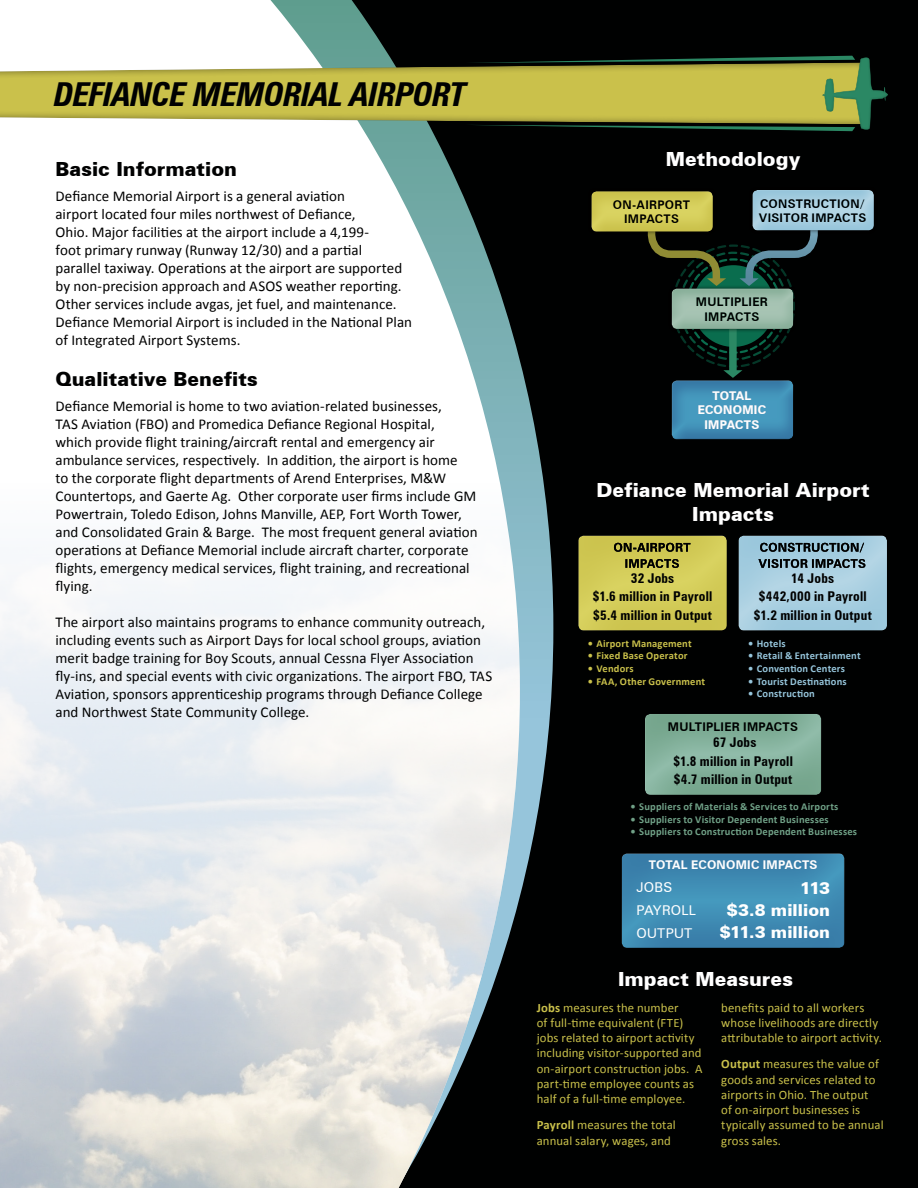
<style>
.page{position:relative;width:918px;height:1188px;background:#000101}
.page>*{position:absolute;margin:0;border:0;box-sizing:border-box;transform-origin:0 0}
.t1{font:italic 700 condensed 33px "Zurich BT";letter-spacing:-.02em;color:#000101}
.t2{font:900 19.5px/23.4px "Zurich BT";color:#fff;text-align:center}
.t3{font:900 19.5px "Zurich BT";color:#000101}
.t4{font:900 16.5px/21.9px "Zurich BT";letter-spacing:.005em;color:#fff;text-align:right}
.t5{font:15px/18px "Calibri";letter-spacing:.005em;color:#000101}
.t6{font:700 condensed 13.5px/18.3px "Zurich BT";letter-spacing:.015em;color:#000101;text-align:center}
.t7{font:700 condensed 13.5px/18.3px "Zurich BT";letter-spacing:.015em;color:#000;text-align:center}
.t8{font:13.5px/23.1px "Zurich BT";letter-spacing:.015em;color:#fff}
.t9{font:12.75px/15.3px "Calibri";letter-spacing:.01em;color:#cac14b}
.t10{font:700 12px/14.4px "Zurich BT";letter-spacing:.025em;color:#000101;text-align:center}
.t11{font:700 12px/14.4px "Zurich BT";letter-spacing:.02em;color:#fff;text-align:center}
.t12{font:700 10.5px "Calibri";letter-spacing:.02em;color:#70a187}
.t13{font:700 10.5px "Calibri";letter-spacing:.02em;color:#96c5db}
.t14{font:700 10.5px "Calibri";letter-spacing:.02em;color:#cac14b}
.s1{font-weight:700}
</style>
<div class="page">
<svg style="left:520px;top:362px;width:33px;height:534px"></svg>
<svg style="left:0;top:0;width:520px;height:464px;background:#dae0e0"></svg>
<img style="left:0;top:464px;width:520px;height:724px">
<div style="left:0;top:51px;width:886px;height:74px;background:#000;opacity:.5"></div>
<svg style="left:465px;top:55px;width:388px;height:77px"></svg>
<div style="left:797px;top:37px;width:115px;height:93px;background:#000;opacity:.2"></div>
<div style="left:644px;top:713px;width:178px;height:79px;background:#fff;opacity:.5"></div>
<div style="left:644px;top:715px;width:179px;height:81px;background:#000;opacity:.5"></div>
<div style="left:620px;top:852px;width:226px;height:93px;background:#fff;opacity:.5"></div>
<div style="left:620px;top:855px;width:226px;height:94px;background:#000;opacity:.5"></div>
<div style="left:577px;top:534px;width:151px;height:94px;background:#fff;opacity:.5"></div>
<div style="left:577px;top:538px;width:151px;height:94px;background:#000;opacity:.5"></div>
<div style="left:726px;top:526px;width:173px;height:107px;background:#000101"></div>
<div style="left:737px;top:534px;width:151px;height:94px;background:#fff;opacity:.5"></div>
<div style="left:737px;top:538px;width:151px;height:94px;background:#000;opacity:.5"></div>
<svg style="left:648px;top:234px;width:170px;height:137px"></svg>
<div style="left:751px;top:189px;width:124px;height:39px;background:#fff;opacity:.5"></div>
<div style="left:751px;top:192px;width:124px;height:40px;background:#000;opacity:.5"></div>
<div style="left:671px;top:379px;width:123px;height:57px;background:#fff;opacity:.5"></div>
<div style="left:671px;top:382px;width:124px;height:59px;background:#000;opacity:.5"></div>
<div style="left:588px;top:188px;width:128px;height:48px;background:#000"></div>
<div style="left:590px;top:190px;width:124px;height:39px;background:#fff;opacity:.5"></div>
<div style="left:590px;top:193px;width:124px;height:40px;background:#d3cb58"></div>
<div style="left:668px;top:285px;width:129px;height:48px;background:#000;opacity:.5"></div>
<div style="left:658px;top:278px;width:147px;height:53px;background:#fff;opacity:.3"></div>
<div style="left:670px;top:287px;width:124px;height:39px;background:#fff;opacity:.5"></div>
<div style="left:670px;top:290px;width:124px;height:41px;background:#000;opacity:.5"></div>
<h1 class="t1" style="left:54px;top:74px;width:414px">DEFIANCE MEMORIAL AIRPORT</h1>
<h2 class="t3" style="left:56px;top:157px;width:183px">Basic Information</h2>
<p class="t5" style="left:56px;top:187px;width:358px">Defiance Memorial Airport is a general aviation<br>airport located four miles northwest of Defiance,<br>Ohio. Major facilities at the airport include a 4,199-<br>foot primary runway (Runway 12/30) and a partial<br>parallel taxiway. Operations at the airport are supported by non-precision approach and ASOS weather reporting.<br>Other services include avgas, jet fuel, and maintenance.<br>Defiance Memorial Airport is included in the National Plan of Integrated Airport Systems.</p>
<h2 class="t3" style="left:56px;top:368px;width:204px">Qualitative Benefits</h2>
<p class="t5" style="left:56px;top:397px;width:424px">Defiance Memorial is home to two aviation-related businesses,<br>TAS Aviation (FBO) and Promedica Defiance Regional Hospital,<br>which provide flight training/aircraft rental and emergency air ambulance services, respectively. In addition, the airport is home<br>to the corporate flight departments of Arend Enterprises, M&amp;W Countertops, and Gaerte Ag. Other corporate user firms include GM Powertrain, Toledo Edison, Johns Manville, AEP, Fort Worth Tower, and Consolidated Grain &amp; Barge. The most frequent general aviation operations at Defiance Memorial include aircraft charter, corporate flights, emergency medical services, flight training, and recreational flying.</p>
<p class="t5" style="left:56px;top:613px;width:438px">The airport also maintains programs to enhance community outreach, including events such as Airport Days for local school groups, aviation merit badge training for Boy Scouts, annual Cessna Flyer Association fly-ins, and special events with civic organizations. The airport FBO, TAS Aviation, sponsors apprenticeship programs through Defiance College and Northwest State Community College.</p>
<h2 class="t2" style="left:666px;top:148px;width:136px">Methodology</h2>
<p class="t10" style="left:613px;top:197px;width:79px">ON-AIRPORT<br>IMPACTS</p>
<p class="t10" style="left:759px;top:196px;width:109px;text-align:left">CONSTRUCTION/<br>VISITOR IMPACTS</p>
<p class="t10" style="left:696px;top:295px;width:74px">MULTIPLIER<br>IMPACTS</p>
<p class="t11" style="left:698px;top:388px;width:70px">TOTAL<br>ECONOMIC<br>IMPACTS</p>
<h2 class="t2" style="left:597px;top:478px;width:275px">Defiance Memorial Airport<br>Impacts</h2>
<p class="t6" style="left:593px;top:569px;width:121px">32 Jobs<br>$1.6 million in Payroll $5.4 million in Output</p>
<p class="t7" style="left:754px;top:569px;width:120px">14 Jobs<br>$442,000 in Payroll $1.2 million in Output</p>
<p class="t14" style="left:588px;top:634px;width:101px">• Fixed Base Operator</p>
<p class="t14" style="left:588px;top:647px;width:47px">• Vendors</p>
<p class="t14" style="left:588px;top:672px;width:57px">• Car Rental</p>
<p class="t14" style="left:588px;top:637px;width:105px">• Airport Management</p>
<p class="t14" style="left:588px;top:649px;width:101px">• Fixed Base Operator</p>
<p class="t14" style="left:588px;top:662px;width:47px">• Vendors</p>
<p class="t14" style="left:588px;top:674px;width:119px">• FAA, Other Government</p>
<p class="t13" style="left:748px;top:637px;width:39px">• Hotels</p>
<p class="t13" style="left:748px;top:649px;width:114px">• Retail &amp; Entertainment</p>
<p class="t13" style="left:748px;top:662px;width:99px">• Convention Centers</p>
<p class="t13" style="left:748px;top:674px;width:100px">• Tourist Destinations</p>
<p class="t13" style="left:748px;top:687px;width:68px">• Construction</p>
<p class="t13" style="left:748px;top:647px;width:99px">• Convention Centers</p>
<p class="t13" style="left:748px;top:659px;width:100px">• Tourist Destinations</p>
<p class="t13" style="left:748px;top:672px;width:68px">• Construction</p>
<p class="t10" style="left:668px;top:720px;width:132px">MULTIPLIER IMPACTS</p>
<p class="t10" style="left:668px;top:724px;width:132px">MULTIPLIER IMPACTS</p>
<p class="t6" style="left:673px;top:733px;width:121px">67 Jobs<br>$1.8 million in Payroll $4.7 million in Output</p>
<p class="t12" style="left:631px;top:800px;width:209px">• Suppliers of Materials &amp; Services to Airports</p>
<p class="t12" style="left:631px;top:813px;width:200px">• Suppliers to Visitor Dependent Businesses</p>
<p class="t12" style="left:631px;top:825px;width:228px">• Suppliers to Construction Dependent Businesses</p>
<p class="t12" style="left:631px;top:805px;width:209px">• Suppliers of Materials &amp; Services to Airports</p>
<p class="t12" style="left:631px;top:817px;width:200px">• Suppliers to Visitor Dependent Businesses</p>
<p class="t12" style="left:631px;top:830px;width:228px">• Suppliers to Construction Dependent Businesses</p>
<p class="t11" style="left:649px;top:858px;width:170px">TOTAL ECONOMIC IMPACTS</p>
<p class="t8" style="left:637px;top:876px;width:61px">JOBS<br>PAYROLL<br>OUTPUT</p>
<p class="t11" style="left:649px;top:859px;width:170px">TOTAL ECONOMIC IMPACTS</p>
<p class="t4" style="left:720px;top:877px;width:112px">113<br>$3.8 million $11.3 million</p>
<h2 class="t2" style="left:618px;top:967px;width:177px">Impact Measures</h2>
<p class="t9" style="left:537px;top:1000px;width:167px"><span class="s1">Jobs</span> measures the number<br>of full-time equivalent (FTE) jobs related to airport activity including visitor-supported and on-airport construction jobs. A part-time employee counts as half of a full-time employee.</p>
<p class="t9" style="left:537px;top:1118px;width:141px"><span class="s1">Payroll</span> measures the total annual salary, wages, and</p>
<p class="t9" style="left:721px;top:1000px;width:162px">benefits paid to all workers whose livelihoods are directly attributable to airport activity.</p>
<p class="t9" style="left:721px;top:1056px;width:164px"><span class="s1">Output</span> measures the value of goods and services related to airports in Ohio. The output<br>of on-airport businesses is typically assumed to be annual gross sales.</p>
<p class="t9" style="left:728px;top:1029px;width:10px">t</p>
</div>
